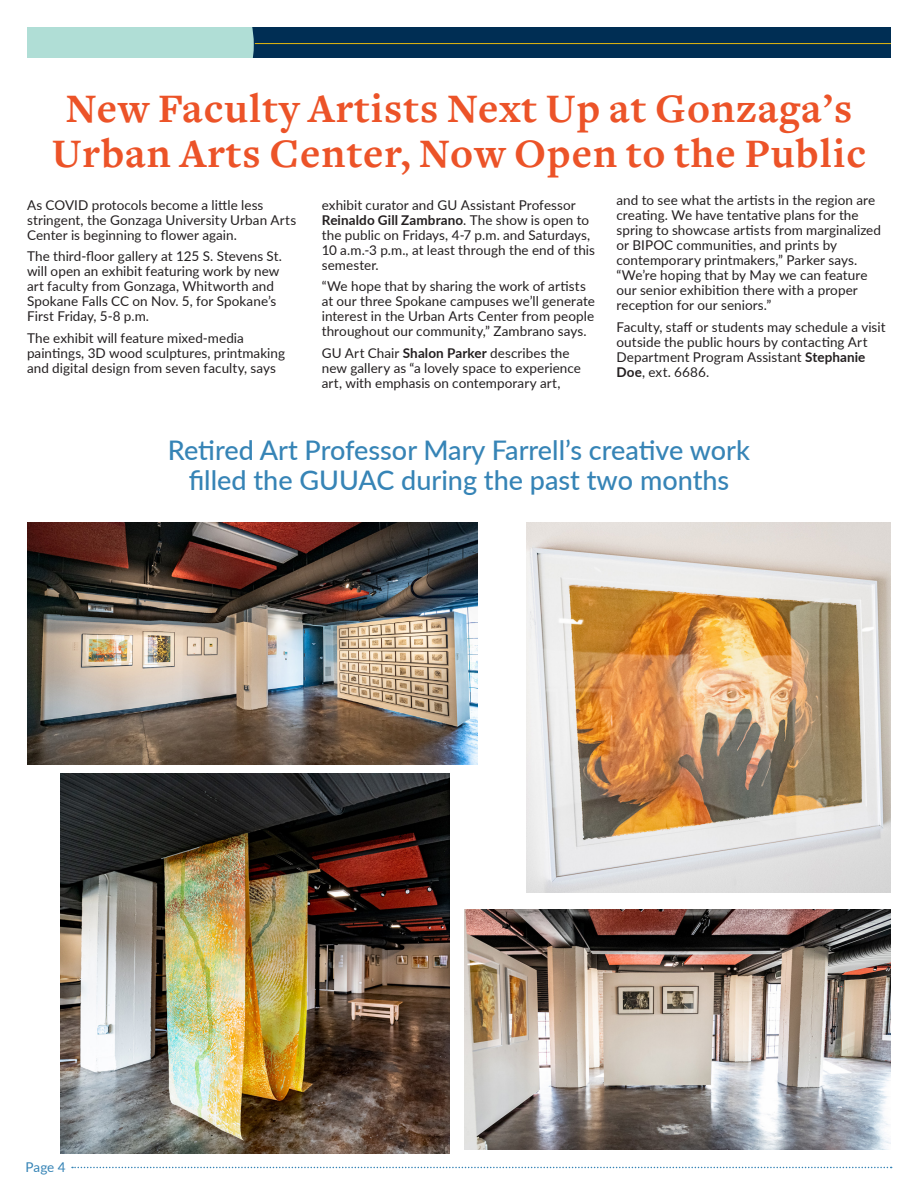
<style>
.page{position:relative;width:918px;height:1188px;background:#fff}
.page>*{position:absolute;margin:0;border:0;box-sizing:border-box;transform-origin:0 0}
.t1{font:700 42px/45px "Freight Text";letter-spacing:.025em;color:#ec5328;text-align:center}
.t2{font:500 27px "Lato";color:#3684b6}
.Body_Text{font:13.5px/15px "Lato";letter-spacing:.005em;color:#231f20}
.t3{font:13.5px "Lato";color:#3684b6}
.s1{font-weight:700}
</style>
<div class="page">
<svg style="left:72px;top:1167px;width:820px;height:1px"></svg>
<div style="left:27px;top:27px;width:864px;height:30px;background:#002e54"></div>
<div style="left:27px;top:27px;width:227px;height:30px;background:#b0ded6"></div>
<hr style="left:255px;top:43px;width:636px;height:1px;background:#e8b80e">
<img style="left:60px;top:773px;width:389px;height:380px">
<img style="left:27px;top:523px;width:450px;height:242px">
<img style="left:464px;top:909px;width:427px;height:241px">
<img style="left:526px;top:523px;width:365px;height:369px">
<p class="t1" style="left:52px;top:87px;width:816px">New Faculty Artists Next Up at Gonzaga’s<br>Urban Arts Center, Now Open to the Public</p>
<p class="Body_Text" style="left:322px;top:197px;width:275px">exhibit curator and GU Assistant Professor <span class="s1">Reinaldo Gill Zambrano</span>. The show is open to the public on Fridays, 4-7 p.m. and Saturdays, 10 a.m.-3 p.m., at least through the end of this semester.</p>
<p class="Body_Text" style="left:322px;top:278px;width:275px">“We hope that by sharing the work of artists at our three Spokane campuses we’ll generate interest in the Urban Arts Center from people throughout our community,” Zambrano says.</p>
<p class="Body_Text" style="left:322px;top:345px;width:261px">GU Art Chair <span class="s1">Shalon Parker</span> describes the new gallery as “a lovely space to experience art, with emphasis on contemporary art,</p>
<p class="Body_Text" style="left:616px;top:192px;width:266px">and to see what the artists in the region are creating. We have tentative plans for the spring to showcase artists from marginalized or BIPOC communities, and prints by contemporary printmakers,” Parker says. “We’re hoping that by May we can feature our senior exhibition there with a proper reception for our seniors.”</p>
<p class="Body_Text" style="left:616px;top:319px;width:271px">Faculty, staff or students may schedule a visit outside the public hours by contacting Art Department Program Assistant <span class="s1">Stephanie Doe</span>, ext. 6686.</p>
<p class="Body_Text" style="left:27px;top:197px;width:271px">As COVID protocols become a little less stringent, the Gonzaga University Urban Arts<br>Center is beginning to flower again.</p>
<p class="Body_Text" style="left:27px;top:248px;width:257px">The third-floor gallery at 125 S. Stevens St. will open an exhibit featuring work by new art faculty from Gonzaga, Whitworth and Spokane Falls CC on Nov. 5, for Spokane’s First Friday, 5-8 p.m.</p>
<p class="Body_Text" style="left:27px;top:330px;width:260px">The exhibit will feature mixed-media paintings, 3D wood sculptures, printmaking and digital design from seven faculty, says</p>
<p class="t2" style="left:168px;top:431px;width:584px">Retired Art Professor Mary Farrell’s creative work</p>
<p class="t2" style="left:189px;top:461px;width:542px">filled the GUUAC during the past two months</p>
<p class="t3" style="left:25px;top:1157px;width:42px">Page 4</p>
</div>
